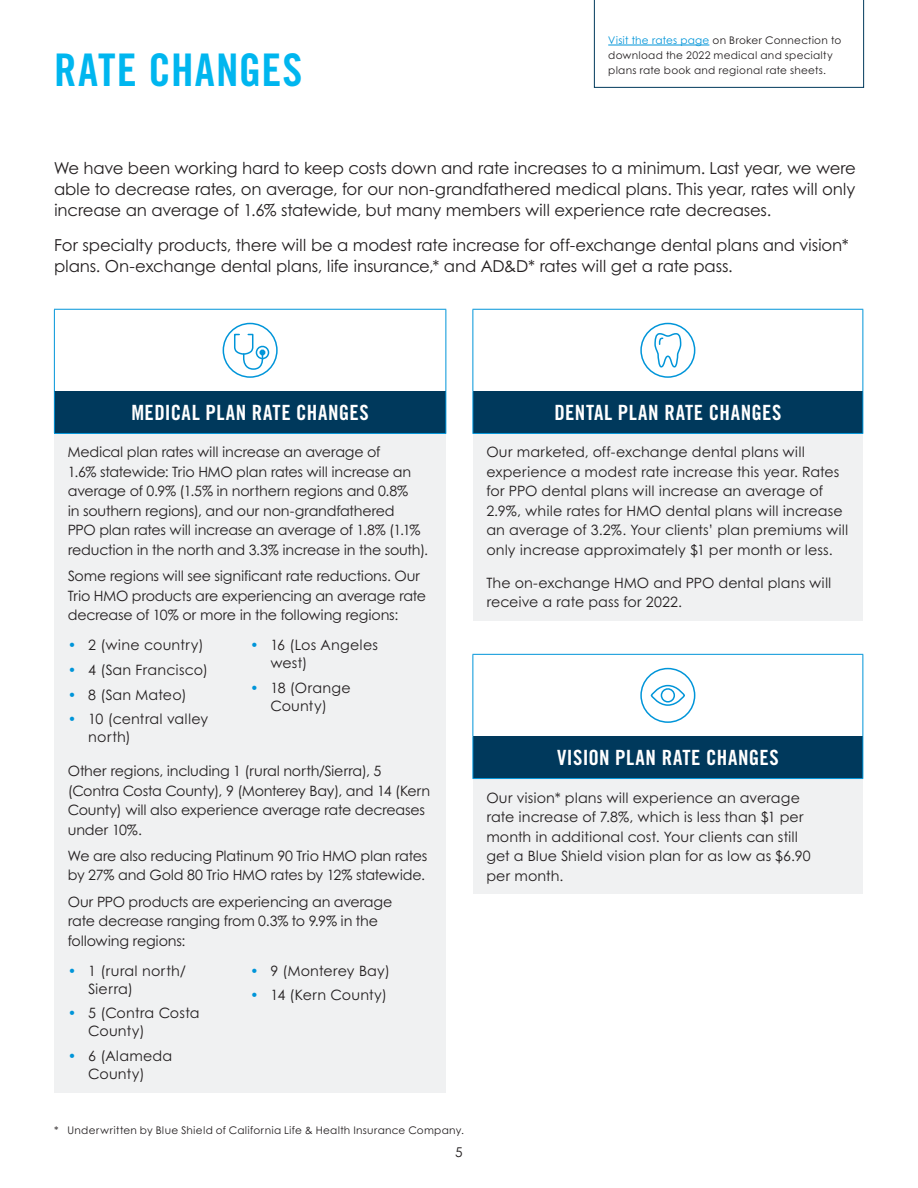
<style>
.page{position:relative;width:918px;height:1188px;background:#fff}
.page>*{position:absolute;margin:0;border:0;box-sizing:border-box;transform-origin:0 0}
.t1{font:45px "Trade Gothic Bold 8";letter-spacing:.025em;color:#00b6ef}
.t2{font:21px "Trade Gothic Bold 8";letter-spacing:.025em;color:#fff}
.t3{font:16.5px/21px "Century Gothic B";letter-spacing:-.01em;color:#231f20;text-align:justify}
.t4{font:14.25px/19.5px "Century Gothic B";letter-spacing:-.01em;color:#231f20}
.t5{font:14.25px/18px "Century Gothic B";letter-spacing:.015em;color:#231f20}
.t6{font:14.25px/18px "Century Gothic B";letter-spacing:.01em;color:#231f20}
.t7{font:13.5px "Century Gothic B";color:#231f20}
.t8{font:10.5px/15px "Century Gothic B";letter-spacing:.025em;color:#231f20}
.s1{color:#0095d9}
</style>
<div class="page">
<svg style="left:594px;top:0;width:270px;height:88px"></svg>
<div style="left:54px;top:391px;width:392px;height:42px;background:#00395c"></div>
<div style="left:54px;top:433px;width:392px;height:660px;background:#f0f1f2"></div>
<hr style="left:54px;top:309px;width:392px;height:1px;background:#0095d9">
<hr style="left:54px;top:310px;width:1px;height:81px;background:#0095d9">
<hr style="left:446px;top:310px;width:1px;height:81px;background:#0095d9">
<hr style="left:54px;top:391px;width:1px;height:42px;background:#0095d9">
<hr style="left:446px;top:391px;width:1px;height:42px;background:#0095d9">
<hr style="left:54px;top:433px;width:392px;height:1px;background:#0095d9">
<div style="left:223px;top:323px;width:55px;height:55px;border:2px solid #0095d9;border-radius:50%"></div>
<div style="left:256px;top:346px;width:13px;height:13px;border:2px solid #0095d9;border-radius:50%"></div>
<svg style="left:233px;top:333px;width:32px;height:38px"></svg>
<div style="left:473px;top:391px;width:390px;height:42px;background:#00395c"></div>
<div style="left:473px;top:433px;width:390px;height:188px;background:#f0f1f2"></div>
<hr style="left:472px;top:309px;width:391px;height:1px;background:#0095d9">
<hr style="left:472px;top:310px;width:1px;height:81px;background:#0095d9">
<hr style="left:862px;top:310px;width:1px;height:81px;background:#0095d9">
<hr style="left:472px;top:391px;width:1px;height:42px;background:#0095d9">
<hr style="left:862px;top:391px;width:1px;height:42px;background:#0095d9">
<hr style="left:472px;top:433px;width:391px;height:1px;background:#0095d9">
<svg style="left:654px;top:333px;width:28px;height:35px"></svg>
<div style="left:640px;top:323px;width:55px;height:55px;border:2px solid #0095d9;border-radius:50%"></div>
<div style="left:473px;top:736px;width:390px;height:43px;background:#00395c"></div>
<div style="left:473px;top:779px;width:390px;height:115px;background:#f0f1f2"></div>
<hr style="left:472px;top:654px;width:391px;height:1px;background:#0095d9">
<hr style="left:472px;top:655px;width:1px;height:81px;background:#0095d9">
<hr style="left:862px;top:655px;width:1px;height:81px;background:#0095d9">
<hr style="left:472px;top:736px;width:1px;height:42px;background:#0095d9">
<hr style="left:862px;top:736px;width:1px;height:42px;background:#0095d9">
<hr style="left:472px;top:778px;width:391px;height:1px;background:#0095d9">
<div style="left:640px;top:668px;width:55px;height:55px;border:2px solid #0095d9;border-radius:50%"></div>
<div style="left:651px;top:685px;width:34px;height:21px;border:2px solid #0095d9;border-radius:50%"></div>
<div style="left:661px;top:688px;width:14px;height:15px;border:2px solid #0095d9;border-radius:50%"></div>
<h1 class="t1" style="left:54px;top:43px;width:250px">RATE CHANGES</h1>
<p class="t8" style="left:608px;top:32px;width:235px"><span class="s1">Visit the rates page</span> on Broker Connection to download the 2022 medical and specialty plans rate book and regional rate sheets.</p>
<p class="t3" style="left:54px;top:157px;width:804px">We have been working hard to keep costs down and rate increases to a minimum. Last year, we were able to decrease rates, on average, for our non-grandfathered medical plans. This year, rates will only increase an average of 1.6% statewide, but many members will experience rate decreases.</p>
<p class="t3" style="left:54px;top:234px;width:796px">For specialty products, there will be a modest rate increase for off-exchange dental plans and vision* plans. On-exchange dental plans, life insurance,* and AD&amp;D* rates will get a rate pass.</p>
<h2 class="t2" style="left:131px;top:400px;width:239px">MEDICAL PLAN RATE CHANGES</h2>
<p class="t4" style="left:68px;top:442px;width:362px">Medical plan rates will increase an average of<br>1.6% statewide: Trio HMO plan rates will increase an average of 0.9% (1.5% in northern regions and 0.8%<br>in southern regions), and our non-grandfathered<br>PPO plan rates will increase an average of 1.8% (1.1% reduction in the north and 3.3% increase in the south).</p>
<p class="t4" style="left:68px;top:566px;width:360px">Some regions will see significant rate reductions. Our<br>Trio HMO products are experiencing an average rate decrease of 10% or more in the following regions:</p>
<p class="t5" style="left:68px;top:636px;width:137px"><span class="s1">•</span> 2 (wine country)</p>
<p class="t5" style="left:68px;top:661px;width:142px"><span class="s1">•</span> 4 (San Francisco)</p>
<p class="t5" style="left:68px;top:685px;width:120px"><span class="s1">•</span> 8 (San Mateo)</p>
<p class="t5" style="left:88px;top:710px;width:122px;text-indent:-20px"><span class="s1">•</span> 10 (central valley north)</p>
<p class="t6" style="left:270px;top:636px;width:109px;text-indent:-20px"><span class="s1">•</span> 16 (Los Angeles west)</p>
<p class="t5" style="left:250px;top:679px;width:102px;text-align:center"><span class="s1">•</span> 18 (Orange<br>County)</p>
<p class="t4" style="left:68px;top:761px;width:364px">Other regions, including 1 (rural north/Sierra), 5 (Contra Costa County), 9 (Monterey Bay), and 14 (Kern County) will also experience average rate decreases under 10%.</p>
<p class="t4" style="left:68px;top:846px;width:361px">We are also reducing Platinum 90 Trio HMO plan rates by 27% and Gold 80 Trio HMO rates by 12% statewide.</p>
<p class="t4" style="left:68px;top:892px;width:326px">Our PPO products are experiencing an average rate decrease ranging from 0.3% to 9.9% in the following regions:</p>
<p class="t5" style="left:88px;top:961px;width:99px;text-indent:-20px"><span class="s1">•</span> 1 (rural north/<br>Sierra)</p>
<p class="t6" style="left:88px;top:1004px;width:113px;text-indent:-20px"><span class="s1">•</span> 5 (Contra Costa<br>County)</p>
<p class="t5" style="left:68px;top:1047px;width:106px;text-align:center"><span class="s1">•</span> 6 (Alameda<br>County)</p>
<p class="t6" style="left:250px;top:961px;width:141px"><span class="s1">•</span> 9 (Monterey Bay)</p>
<p class="t6" style="left:250px;top:986px;width:139px"><span class="s1">•</span> 14 (Kern County)</p>
<p class="t8" style="left:54px;top:1123px;width:412px">* Underwritten by Blue Shield of California Life &amp; Health Insurance Company.</p>
<p class="t7" style="left:455px;top:1144px;width:9px">5</p>
<h2 class="t2" style="left:554px;top:400px;width:228px">DENTAL PLAN RATE CHANGES</h2>
<p class="t4" style="left:486px;top:442px;width:363px">Our marketed, off-exchange dental plans will experience a modest rate increase this year. Rates for PPO dental plans will increase an average of 2.9%, while rates for HMO dental plans will increase an average of 3.2%. Your clients’ plan premiums will only increase approximately $1 per month or less.</p>
<p class="t4" style="left:486px;top:573px;width:347px">The on-exchange HMO and PPO dental plans will receive a rate pass for 2022.</p>
<h2 class="t2" style="left:557px;top:745px;width:223px">VISION PLAN RATE CHANGES</h2>
<p class="t4" style="left:486px;top:787px;width:326px">Our vision* plans will experience an average rate increase of 7.8%, which is less than $1 per month in additional cost. Your clients can still get a Blue Shield vision plan for as low as $6.90 per month.</p>
</div>
